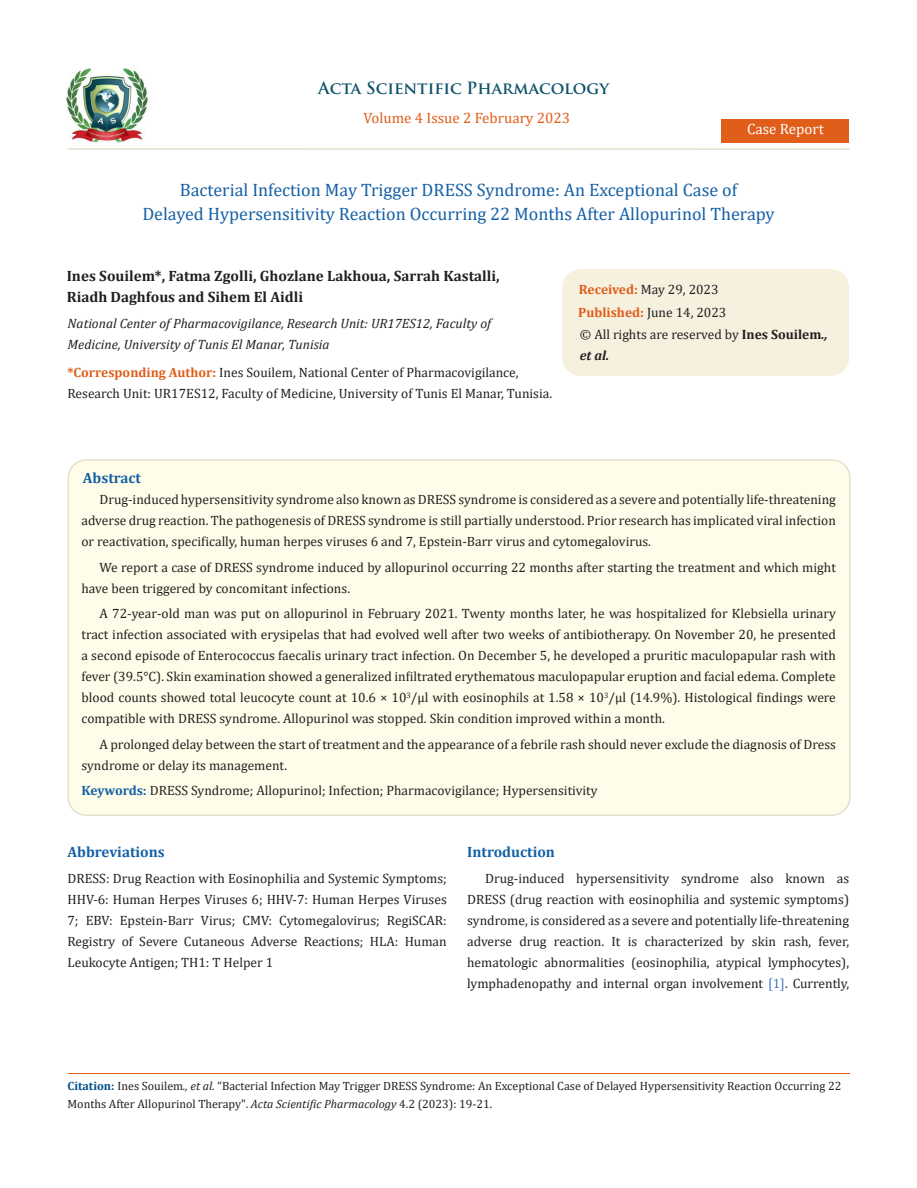
<style>
.page{position:relative;width:917px;height:1188px;background:#fff}
.page>*{position:absolute;margin:0;border:0;box-sizing:border-box;transform-origin:0 0}
.t1{font:18px/24px "Cambria";color:#1560a6;text-align:center}
.t2{font:700 16.5px "Trajan Pro";color:#0e546a}
.t3{font:700 15px/21px "Cambria";color:#231f20}
._20-OS-Text{font:700 15px "Cambria";color:#1560a6}
.t4{font:15px "Cambria";color:#e05d1a}
.t5{font:15px "Cambria";color:#fff}
._11-OS-Abstract-content{font:13.5px/21px "Cambria";color:#231f20}
._24-OS-Table-caption-single-line{font:13.5px/21px "Cambria";color:#231f20;text-align:justify}
._07-OS-Email-address-content{font:13.5px/21px "Cambria";color:#231f20;text-align:justify}
.t6{font:italic 13.5px/21px "Cambria";color:#231f20}
.t7{font:12px/18px "Cambria";color:#231f20}
.s1{font-weight:700;color:#e05d1a}
.s2{font-weight:700}
.s3{font-weight:700;font-style:italic}
.s4{font-weight:700;color:#1560a6}
.s5{color:#4472c4}
.s6{font-weight:700;color:#035089}
.s7{font-style:italic}
</style>
<div class="page">
<img style="left:67px;top:68px;width:80px;height:74px">
<div style="left:721px;top:119px;width:128px;height:23px;background:#e05d1a"></div>
<div style="left:563px;top:270px;width:285px;height:105px;background:#f6f0df;border-radius:18px"></div>
<div style="left:562px;top:269px;width:287px;height:107px;border:2px solid #f6f0df;border-radius:18px"></div>
<div style="left:68px;top:460px;width:781px;height:355px;background:#fffde9;border-radius:18px"></div>
<div style="left:67px;top:459px;width:783px;height:357px;border:2px solid #e5dfce;border-radius:18px"></div>
<hr style="left:68px;top:1073px;width:781px;height:1px;background:#e05d1a">
<hr style="left:67px;top:148px;width:782px;height:2px;background:#e5dfce">
<p class="t2" style="left:318px;top:77px;width:292px">Acta Scientific Pharmacology</p>
<p class="t4" style="left:363px;top:109px;width:208px">Volume 4 Issue 2 February 2023</p>
<p class="t5" style="left:747px;top:120px;width:78px">Case Report</p>
<p class="t1" style="left:142px;top:178px;width:633px">Bacterial Infection May Trigger DRESS Syndrome: An Exceptional Case of<br>Delayed Hypersensitivity Reaction Occurring 22 Months After Allopurinol Therapy</p>
<p class="t3" style="left:67px;top:265px;width:434px">Ines Souilem*, Fatma Zgolli, Ghozlane Lakhoua, Sarrah Kastalli,<br>Riadh Daghfous and Sihem El Aidli</p>
<p class="t6" style="left:67px;top:312px;width:425px">National Center of Pharmacovigilance, Research Unit: UR17ES12, Faculty of<br>Medicine, University of Tunis El Manar, Tunisia</p>
<p class="_11-OS-Abstract-content" style="left:67px;top:361px;width:486px"><span class="s1">*Corresponding Author:</span> Ines Souilem, National Center of Pharmacovigilance,<br>Research Unit: UR17ES12, Faculty of Medicine, University of Tunis El Manar, Tunisia.</p>
<p class="_11-OS-Abstract-content" style="left:579px;top:279px;width:141px"><span class="s1">Received:</span> May 29, 2023</p>
<p class="_11-OS-Abstract-content" style="left:578px;top:302px;width:150px"><span class="s1">Published:</span> June 14, 2023</p>
<p class="_11-OS-Abstract-content" style="left:580px;top:324px;width:249px">© All rights are reserved by <span class="s2">Ines Souilem</span><span class="s3">., et al.</span></p>
<p class="_20-OS-Text" style="left:83px;top:468px;width:60px">Abstract</p>
<p class="_11-OS-Abstract-content" style="left:81px;top:489px;width:756px;text-align:justify;text-indent:18px">Drug-induced hypersensitivity syndrome also known as DRESS syndrome is considered as a severe and potentially life-threatening adverse drug reaction. The pathogenesis of DRESS syndrome is still partially understood. Prior research has implicated viral infection or reactivation, specifically, human herpes viruses 6 and 7, Epstein-Barr virus and cytomegalovirus.</p>
<p class="_11-OS-Abstract-content" style="left:81px;top:557px;width:756px;text-indent:18px">We report a case of DRESS syndrome induced by allopurinol occurring 22 months after starting the treatment and which might have been triggered by concomitant infections.</p>
<p class="_11-OS-Abstract-content" style="left:81px;top:603px;width:756px;text-align:justify;text-indent:18px">A 72-year-old man was put on allopurinol in February 2021. Twenty months later, he was hospitalized for Klebsiella urinary tract infection associated with erysipelas that had evolved well after two weeks of antibiotherapy. On November 20, he presented a second episode of Enterococcus faecalis urinary tract infection. On December 5, he developed a pruritic maculopapular rash with fever (39.5°C). Skin examination showed a generalized infiltrated erythematous maculopapular eruption and facial edema. Complete blood counts showed total leucocyte count at 10.6 × 10<sup>3</sup>/µl with eosinophils at 1.58 × 10<sup>3</sup>/µl (14.9%). Histological findings were compatible with DRESS syndrome. Allopurinol was stopped. Skin condition improved within a month.</p>
<p class="_11-OS-Abstract-content" style="left:81px;top:734px;width:756px;text-indent:18px">A prolonged delay between the start of treatment and the appearance of a febrile rash should never exclude the diagnosis of Dress syndrome or delay its management.</p>
<p class="_11-OS-Abstract-content" style="left:81px;top:780px;width:517px"><span class="s4">Keywords:</span> DRESS Syndrome; Allopurinol; Infection; Pharmacovigilance; Hypersensitivity</p>
<p class="_20-OS-Text" style="left:67px;top:841px;width:99px">Abbreviations</p>
<p class="_07-OS-Email-address-content" style="left:67px;top:867px;width:381px">DRESS: Drug Reaction with Eosinophilia and Systemic Symptoms; HHV-6: Human Herpes Viruses 6; HHV-7: Human Herpes Viruses 7; EBV: Epstein-Barr Virus; CMV: Cytomegalovirus; RegiSCAR:<br>Registry of Severe Cutaneous Adverse Reactions; HLA: Human Leukocyte Antigen; TH1: T Helper 1</p>
<p class="_20-OS-Text" style="left:467px;top:841px;width:89px">Introduction</p>
<p class="_24-OS-Table-caption-single-line" style="left:467px;top:867px;width:383px;text-indent:18px">Drug-induced hypersensitivity syndrome also known as DRESS (drug reaction with eosinophilia and systemic symptoms) syndrome, is considered as a severe and potentially life-threatening adverse drug reaction. It is characterized by skin rash, fever, hematologic abnormalities (eosinophilia, atypical lymphocytes), lymphadenopathy and internal organ involvement <span class="s5">[1]</span>. Currently,</p>
<p class="t7" style="left:68px;top:1077px;width:775px"><span class="s6">Citation:</span> Ines Souilem<span class="s7">., et al.</span> “Bacterial Infection May Trigger DRESS Syndrome: An Exceptional Case of Delayed Hypersensitivity Reaction Occurring 22<br>Months After Allopurinol Therapy". <span class="s7">Acta Scientific Pharmacology</span> 4.2 (2023): 19-21.</p>
</div>
